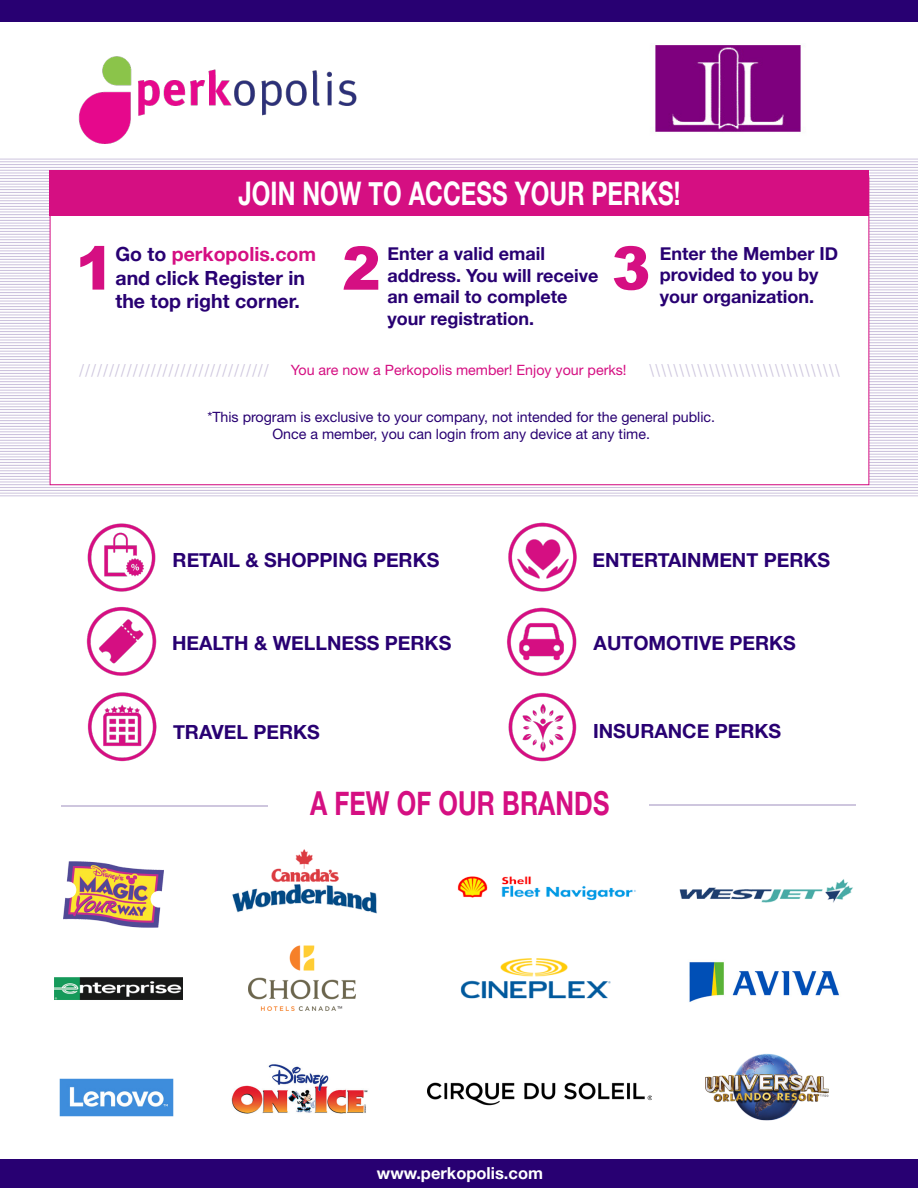
<style>
.page{position:relative;width:918px;height:1188px;background:#fff}
.page>*{position:absolute;margin:0;border:0;box-sizing:border-box;transform-origin:0 0}
.t1{font:900 60px "Arial";color:#d50f82}
.t2{font:700 33px "Helvetica Neue";letter-spacing:.005em;color:#d50f82;scale:.76 1}
.t3{font:700 32.4px "Helvetica Neue";letter-spacing:.005em;color:#fff;scale:.74 1}
.t4{font:700 19.5px/23.4px "Helvetica Neue";color:#280072}
.t5{font:700 18px/21.6px "Helvetica Neue";color:#280072}
.t6{font:18px "Minion Pro";color:#cec6de}
.t7{font:700 16.5px "Helvetica Neue";color:#fff}
.t8{font:14.25px "Helvetica Neue";color:#280072}
.t9{font:14.25px "Helvetica Neue";color:#d50f82}
.s1{color:#d50f82}
</style>
<div class="page">
<img style="left:655px;top:45px;width:146px;height:87px">
<img style="left:78px;top:56px;width:279px;height:88px">
<div style="left:1px;top:1160px;width:917px;height:28px;background:#280072"></div>
<div style="left:0;top:0;width:918px;height:22px;background:#280072"></div>
<img style="left:0;top:158px;width:918px;height:339px">
<img style="left:52px;top:216px;width:815px;height:267px">
<div style="left:50px;top:170px;width:819px;height:46px;background:#d50f82"></div>
<img style="left:64px;top:861px;width:100px;height:67px">
<img style="left:679px;top:879px;width:174px;height:24px">
<img style="left:54px;top:977px;width:129px;height:23px">
<img style="left:689px;top:962px;width:150px;height:40px">
<img style="left:706px;top:1053px;width:122px;height:68px">
<img style="left:428px;top:1082px;width:224px;height:24px">
<img style="left:231px;top:1064px;width:137px;height:50px">
<hr style="left:61px;top:805px;width:207px;height:1px;background:#cec6de">
<img style="left:458px;top:876px;width:178px;height:25px">
<hr style="left:649px;top:804px;width:207px;height:2px;background:#cec6de">
<img style="left:249px;top:955px;width:107px;height:56px">
<img style="left:232px;top:849px;width:145px;height:106px">
<img style="left:59px;top:1078px;width:115px;height:39px">
<img style="left:460px;top:958px;width:151px;height:41px">
<img style="left:87px;top:692px;width:70px;height:70px">
<img style="left:508px;top:692px;width:69px;height:70px">
<img style="left:77px;top:494px;width:133px;height:98px">
<img style="left:507px;top:613px;width:70px;height:64px">
<img style="left:86px;top:606px;width:71px;height:70px">
<img style="left:508px;top:522px;width:69px;height:91px">
<p class="t3" style="left:238px;top:173px;width:599px">JOIN NOW TO ACCESS YOUR PERKS!</p>
<p class="t1" style="left:76px;top:225px;width:40px">1</p>
<p class="t1" style="left:342px;top:225px;width:40px">2</p>
<p class="t1" style="left:612px;top:225px;width:40px">3</p>
<p class="t4" style="left:116px;top:242px;width:202px">Go to <span class="s1">perkopolis.com </span>and click Register in the top right corner.</p>
<p class="t5" style="left:387px;top:242px;width:212px">Enter a valid email address. You will receive an email to complete your registration.</p>
<p class="t5" style="left:660px;top:242px;width:180px">Enter the Member ID provided to you by your organization.</p>
<p class="t6" style="left:79px;top:358px;width:192px">////////////////////////////////</p>
<p class="t9" style="left:291px;top:361px;width:337px">You are now a Perkopolis member! Enjoy your perks!</p>
<p class="t6" style="left:649px;top:358px;width:193px">\\\\\\\\\\\\\\\\\\\\\\\\\\\\\\\\</p>
<p class="t8" style="left:207px;top:408px;width:509px">*This program is exclusive to your company, not intended for the general public.</p>
<p class="t8" style="left:272px;top:425px;width:379px">Once a member, you can login from any device at any time.</p>
<p class="t4" style="left:173px;top:548px;width:268px">RETAIL &amp; SHOPPING PERKS</p>
<p class="t4" style="left:172px;top:631px;width:281px">HEALTH &amp; WELLNESS PERKS</p>
<p class="t4" style="left:593px;top:548px;width:239px">ENTERTAINMENT PERKS</p>
<p class="t4" style="left:594px;top:631px;width:204px">AUTOMOTIVE PERKS</p>
<p class="t4" style="left:173px;top:720px;width:148px">TRAVEL PERKS</p>
<p class="t4" style="left:593px;top:719px;width:190px">INSURANCE PERKS</p>
<p class="t2" style="left:310px;top:783px;width:395px">A FEW OF OUR BRANDS</p>
<p class="t7" style="left:377px;top:1163px;width:168px">www.perkopolis.com</p>
</div>
